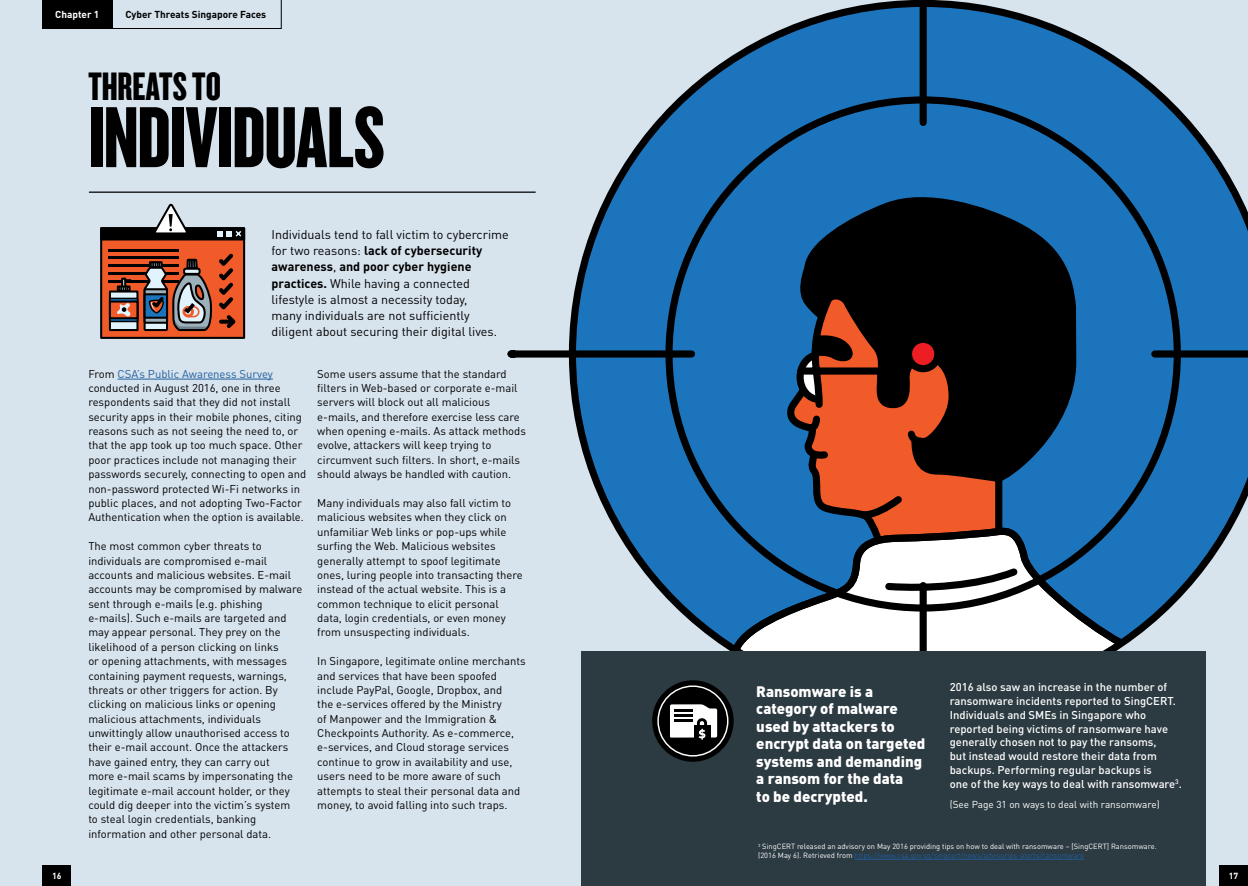
<style>
.page{position:relative;width:1248px;height:886px;background:#fff}
.page>*{position:absolute;margin:0;border:0;box-sizing:border-box;transform-origin:0 0}
.t1{font:90px "Knockout HTF68 Full Featherwt";letter-spacing:-.015em;color:#000}
.t2{font:41.25px "Knockout HTF68 Full Featherwt";color:#000}
.t3{font:900 15px/17.5px "DIN Pro";color:#fff}
.t4{font:12.5px/16.2px "DIN Pro";color:#000}
.t5{font:11.25px/14.4px "DIN Pro";color:#000}
.t6{font:500 11.25px/13.8px "DIN Pro";color:#fff}
.t7{font:10px "DIN Pro";color:#fff}
.t8{font:700 10px "DIN Pro";color:#000}
.t9{font:700 10px "DIN Pro";color:#fff}
.t10{font:700 8.75px "DIN Pro";color:#fff}
.t11{font:7.5px/9px "DIN Pro";color:#fff}
.s1{font-weight:700}
.s2{color:#215e9e}
</style>
<div class="page">
<div style="left:0;top:0;width:1247px;height:886px;background:#d7e3ed"></div>
<svg style="left:565px;top:114px;width:682px;height:598px"></svg>
<svg style="left:662px;top:0;width:522px;height:615px;background:#296a9f"></svg>
<svg style="left:779px;top:293px;width:243px;height:300px;background:#664949"></svg>
<div style="left:1154px;top:350px;width:93px;height:7px;background:#000"></div>
<div style="left:511px;top:350px;width:180px;height:7px;background:#000"></div>
<div style="left:919px;top:0;width:7px;height:122px;background:#000"></div>
<div style="left:919px;top:585px;width:7px;height:181px;background:#000"></div>
<div style="left:43px;top:865px;width:28px;height:21px;background:#000"></div>
<div style="left:1219px;top:865px;width:28px;height:21px;background:#000"></div>
<div style="left:581px;top:651px;width:624px;height:235px;background:#2c3a41"></div>
<hr style="left:117px;top:379px;width:156px;height:1px;background:#215e9e">
<hr style="left:89px;top:192px;width:446px;height:1px;background:#000">
<div style="left:652px;top:680px;width:81px;height:82px;background:#000;border-radius:50%"></div>
<div style="left:657px;top:685px;width:71px;height:71px;border:1px solid #fff;border-radius:50%"></div>
<svg style="left:670px;top:704px;width:47px;height:36px"></svg>
<div style="left:100px;top:227px;width:145px;height:112px;background:#f15a29;border:2px solid #000"></div>
<div style="left:100px;top:227px;width:145px;height:13px;background:#000"></div>
<svg style="left:217px;top:229px;width:26px;height:9px"></svg>
<hr style="left:109px;top:249px;width:70px;height:2px;background:#000">
<hr style="left:109px;top:257px;width:70px;height:2px;background:#000">
<hr style="left:109px;top:265px;width:70px;height:2px;background:#000">
<hr style="left:109px;top:273px;width:70px;height:2px;background:#000">
<hr style="left:109px;top:280px;width:70px;height:3px;background:#000">
<svg style="left:109px;top:290px;width:29px;height:41px"></svg>
<svg style="left:117px;top:285px;width:13px;height:7px"></svg>
<svg style="left:119px;top:279px;width:12px;height:12px"></svg>
<svg style="left:109px;top:298px;width:29px;height:24px"></svg>
<div style="left:109px;top:300px;width:29px;height:19px;background:#f15a29;border:2px solid #000"></div>
<svg style="left:117px;top:303px;width:13px;height:13px"></svg>
<svg style="left:142px;top:251px;width:94px;height:81px"></svg>
<svg style="left:152px;top:203px;width:37px;height:30px"></svg>
<hr style="left:854px;top:859px;width:230px;height:1px;background:#215e9e">
<svg style="left:113px;top:0;width:168px;height:29px"></svg>
<div style="left:43px;top:0;width:70px;height:29px;background:#000"></div>
<p class="t9" style="left:55px;top:8px;width:46px">Chapter 1</p>
<p class="t8" style="left:125px;top:8px;width:142px">Cyber Threats Singapore Faces</p>
<h2 class="t2" style="left:88px;top:65px;width:134px">THREATS TO</h2>
<h1 class="t1" style="left:88px;top:91px;width:298px">INDIVIDUALS</h1>
<p class="t4" style="left:271px;top:226px;width:239px">Individuals tend to fall victim to cybercrime for two reasons: <span class="s1">lack of cybersecurity awareness</span>, <span class="s1">and poor cyber hygiene practices.</span> While having a connected lifestyle is almost a necessity today,<br>many individuals are not sufficiently diligent about securing their digital lives.</p>
<p class="t5" style="left:317px;top:366px;width:210px">Some users assume that the standard filters in Web-based or corporate e-mail servers will block out all malicious e-mails, and therefore exercise less care when opening e-mails. As attack methods evolve, attackers will keep trying to circumvent such filters. In short, e-mails should always be handled with caution.</p>
<p class="t5" style="left:317px;top:495px;width:207px">Many individuals may also fall victim to malicious websites when they click on unfamiliar Web links or pop-ups while surfing the Web. Malicious websites generally attempt to spoof legitimate ones, luring people into transacting there instead of the actual website. This is a common technique to elicit personal data, login credentials, or even money from unsuspecting individuals.</p>
<p class="t5" style="left:317px;top:653px;width:210px">In Singapore, legitimate online merchants and services that have been spoofed include PayPal, Google, Dropbox, and<br>the e-services offered by the Ministry<br>of Manpower and the Immigration &amp; Checkpoints Authority. As e-commerce, e-services, and Cloud storage services continue to grow in availability and use, users need to be more aware of such attempts to steal their personal data and money, to avoid falling into such traps.</p>
<p class="t5" style="left:88px;top:366px;width:219px">From <span class="s2">CSA’s Public Awareness Survey </span>conducted in August 2016, one in three respondents said that they did not install security apps in their mobile phones, citing reasons such as not seeing the need to, or that the app took up too much space. Other poor practices include not managing their passwords securely, connecting to open and non-password protected Wi-Fi networks in public places, and not adopting Two-Factor Authentication when the option is available.</p>
<p class="t5" style="left:88px;top:538px;width:215px">The most common cyber threats to individuals are compromised e-mail accounts and malicious websites. E-mail accounts may be compromised by malware sent through e-mails (e.g. phishing e-mails). Such e-mails are targeted and may appear personal. They prey on the likelihood of a person clicking on links<br>or opening attachments, with messages containing payment requests, warnings, threats or other triggers for action. By clicking on malicious links or opening malicious attachments, individuals unwittingly allow unauthorised access to their e-mail account. Once the attackers have gained entry, they can carry out<br>more e-mail scams by impersonating the legitimate e-mail account holder, or they could dig deeper into the victim’s system to steal login credentials, banking information and other personal data.</p>
<p class="t6" style="left:949px;top:680px;width:234px">2016 also saw an increase in the number of ransomware incidents reported to SingCERT.<br>Individuals and SMEs in Singapore who reported being victims of ransomware have generally chosen not to pay the ransoms,<br>but instead would restore their data from backups. Performing regular backups is<br>one of the key ways to deal with ransomware<sup>3</sup>.</p>
<p class="t7" style="left:949px;top:797px;width:211px">(See Page 31 on ways to deal with ransomware)</p>
<h3 class="t3" style="left:756px;top:682px;width:171px">Ransomware is a category of malware used by attackers to encrypt data on targeted systems and demanding a ransom for the data<br>to be decrypted.</h3>
<p class="t11" style="left:758px;top:842px;width:400px"><sup>3</sup> SingCERT released an advisory on May 2016 providing tips on how to deal with ransomware – [SingCERT] Ransomware. (2016 May 6). Retrieved from <span class="s2">https://www.csa.gov.sg/singcert/news/advisories-alerts/ransomware</span></p>
<p class="t10" style="left:52px;top:869px;width:11px">16</p>
<p class="t10" style="left:1228px;top:869px;width:11px">17</p>
</div>
